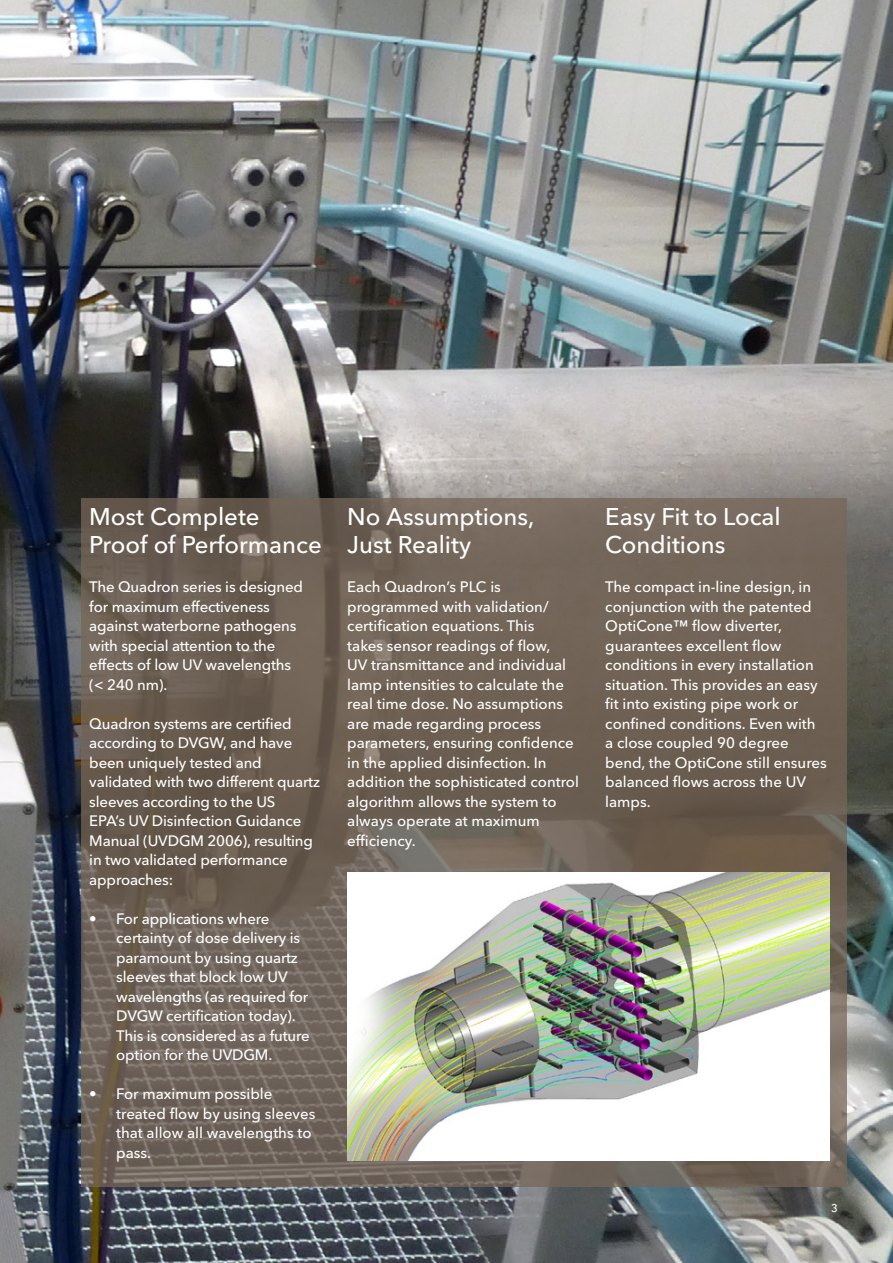
<style>
.page{position:relative;width:893px;height:1263px;background:#fff}
.page>*{position:absolute;margin:0;border:0;box-sizing:border-box;transform-origin:0 0}
.Body{font:500 24px/28.5px "Avenir Next LT Pro";color:#fff}
.Body-2{font:500 15px/19.5px "Avenir Next LT Pro";color:#fff}
.Body_small{font:500 11.25px "Avenir Next LT Pro";color:#fff}
</style>
<div class="page">
<img style="left:0;top:0;width:893px;height:1263px">
<svg style="left:81px;top:498px;width:765px;height:689px;background:#6e6156"></svg>
<img style="left:347px;top:872px;width:482px;height:289px">
<p class="Body" style="left:89px;top:502px;width:234px">Most Complete<br>Proof of Performance</p>
<p class="Body-2" style="left:89px;top:577px;width:215px">The Quadron series is designed for maximum effectiveness against waterborne pathogens with special attention to the effects of low UV wavelengths (&lt; 240 nm).</p>
<p class="Body-2" style="left:89px;top:714px;width:232px">Quadron systems are certified according to DVGW, and have been uniquely tested and validated with two different quartz sleeves according to the US<br>EPA’s UV Disinfection Guidance<br>Manual (UVDGM 2006), resulting in two validated performance approaches:</p>
<p class="Body-2" style="left:116px;top:909px;width:195px;text-indent:-27px">• For applications where certainty of dose delivery is paramount by using quartz sleeves that block low UV wavelengths (as required for<br>DVGW certification today).<br>This is considered as a future option for the UVDGM.</p>
<p class="Body-2" style="left:116px;top:1084px;width:201px;text-indent:-27px">• For maximum possible treated flow by using sleeves that allow all wavelengths to pass.</p>
<p class="Body" style="left:347px;top:502px;width:189px">No Assumptions,<br>Just Reality</p>
<p class="Body-2" style="left:347px;top:577px;width:233px">Each Quadron’s PLC is programmed with validation/ certification equations. This<br>takes sensor readings of flow,<br>UV transmittance and individual lamp intensities to calculate the real time dose. No assumptions are made regarding process parameters, ensuring confidence in the applied disinfection. In addition the sophisticated control algorithm allows the system to always operate at maximum efficiency.</p>
<p class="Body" style="left:605px;top:502px;width:177px">Easy Fit to Local<br>Conditions</p>
<p class="Body-2" style="left:605px;top:577px;width:223px">The compact in-line design, in conjunction with the patented<br>OptiCone™ flow diverter, guarantees excellent flow conditions in every installation situation. This provides an easy fit into existing pipe work or confined conditions. Even with a close coupled 90 degree bend, the OptiCone still ensures balanced flows across the UV lamps.</p>
<p class="Body_small" style="left:831px;top:1201px;width:8px">3</p>
</div>
